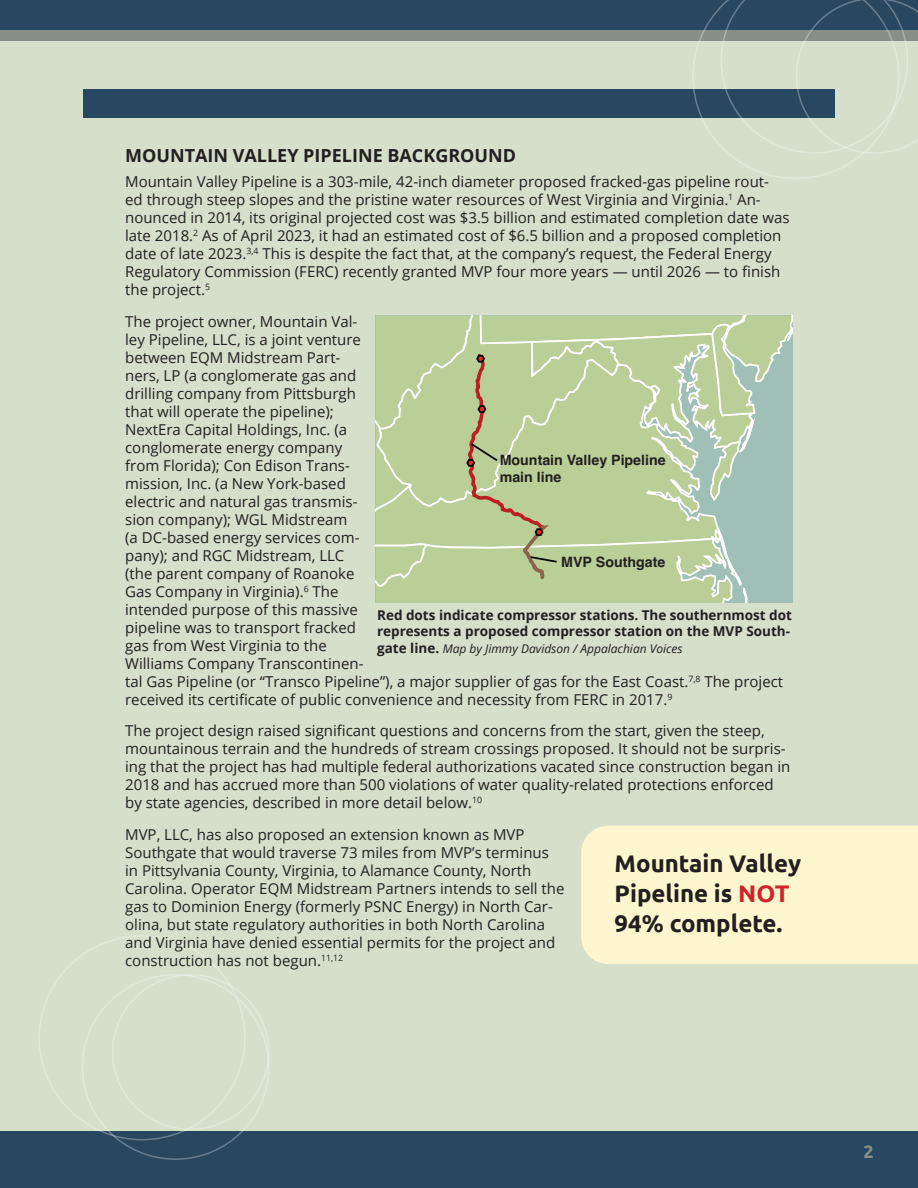
<style>
.page{position:relative;width:918px;height:1188px;background:#d6dfca}
.page>*{position:absolute;margin:0;border:0;box-sizing:border-box;transform-origin:0 0}
.t1{font:700 24px/30px "Ubuntu";color:#231f20}
.MAINHEAD{font:700 18px "Open Sans";color:#231f20}
.t2{font:700 18px "Ubuntu";color:#888f88}
.t3{font:15px/18px "Open Sans";color:#231f20}
.t4{font:15px/18px "Open Sans";color:#222}
.t5{font:700 14.25px/17.1px "Helvetica";color:#231f20}
.t6{font:700 13.5px/16.2px "Open Sans";color:#231f20}
.t7{font:italic 12px "Open Sans";color:#231f20}
.s1{font-weight:700;font-style:normal;font-size:13.5px}
.s2{color:#d1232a}
</style>
<div class="page">
<div style="left:0;top:30px;width:918px;height:11px;background:#888f88"></div>
<div style="left:0;top:0;width:918px;height:30px;background:#284861"></div>
<div style="left:0;top:1132px;width:918px;height:56px;background:#284861"></div>
<div style="left:83px;top:89px;width:752px;height:29px;background:#284861"></div>
<svg style="left:692px;top:0;width:226px;height:179px"></svg>
<div style="left:581px;top:826px;width:337px;height:138px;background:#fef6cf"></div>
<svg style="left:376px;top:315px;width:417px;height:288px;background:#b9cda1"></svg>
<p class="MAINHEAD" style="left:125px;top:143px;width:393px">MOUNTAIN VALLEY PIPELINE BACKGROUND</p>
<p class="t3" style="left:125px;top:172px;width:666px">Mountain Valley Pipeline is a 303-mile, 42-inch diameter proposed fracked-gas pipeline rout&shy;ed through steep slopes and the pristine water resources of West Virginia and Virginia.<sup>1</sup> An&shy;nounced in 2014, its original projected cost was $3.5 billion and estimated completion date was late 2018.<sup>2</sup> As of April 2023, it had an estimated cost of $6.5 billion and a proposed completion date of late 2023.<sup>3,4</sup> This is despite the fact that, at the company’s request, the Federal Energy Regulatory Commission (FERC) recently granted MVP four more years — until 2026 — to finish the project.<sup>5</sup></p>
<p class="t3" style="left:125px;top:312px;width:660px">The project owner, Mountain Val-<br>ley Pipeline, LLC, is a joint venture<br>between EQM Midstream Part-<br>ners, LP (a conglomerate gas and<br>drilling company from Pittsburgh<br>that will operate the pipeline);<br>NextEra Capital Holdings, Inc. (a<br>conglomerate energy company<br>from Florida); Con Edison Trans-<br>mission, Inc. (a New York-based<br>electric and natural gas transmis-<br>sion company); WGL Midstream<br>(a DC-based energy services com-<br>pany); and RGC Midstream, LLC<br>(the parent company of Roanoke<br>Gas Company in Virginia).<sup>6</sup> The<br>intended purpose of this massive<br>pipeline was to transport fracked<br>gas from West Virginia to the<br>Williams Company Transcontinen-<br>tal Gas Pipeline (or “Transco Pipeline”), a major supplier of gas for the East Coast.<sup>7,8</sup> The project received its certificate of public convenience and necessity from FERC in 2017.<sup>9</sup></p>
<p class="t3" style="left:125px;top:721px;width:667px">The project design raised significant questions and concerns from the start, given the steep, mountainous terrain and the hundreds of stream crossings proposed. It should not be surpris&shy;ing that the project has had multiple federal authorizations vacated since construction began in 2018 and has accrued more than 500 violations of water quality-related protections enforced by state agencies, described in more detail below.<sup>10</sup></p>
<p class="t4" style="left:125px;top:825px;width:441px">MVP, LLC, has also proposed an extension known as MVP Southgate that would traverse 73 miles from MVP’s terminus in Pittsylvania County, Virginia, to Alamance County, North Carolina. Operator EQM Midstream Partners intends to sell the gas to Dominion Energy (formerly PSNC Energy) in North Car&shy;olina, but state regulatory authorities in both North Carolina and Virginia have denied essential permits for the project and construction has not begun.<sup>11</sup><sup>,</sup><sup>12</sup></p>
<p class="t5" style="left:500px;top:453px;width:167px">Mountain Valley Pipeline main line</p>
<p class="t5" style="left:561px;top:555px;width:106px">MVP Southgate</p>
<p class="t6" style="left:377px;top:607px;width:416px">Red dots indicate compressor stations. The southernmost dot represents a proposed compressor station on the MVP South-</p>
<p class="t7" style="left:377px;top:640px;width:307px"><span class="s1">gate line.</span> Map by Jimmy Davidson / Appalachian Voices</p>
<p class="t1" style="left:615px;top:848px;width:188px">Mountain Valley<br>Pipeline is <span class="s2">NOT<br></span>94% complete.</p>
<p class="t2" style="left:863px;top:1141px;width:12px">2</p>
</div>
